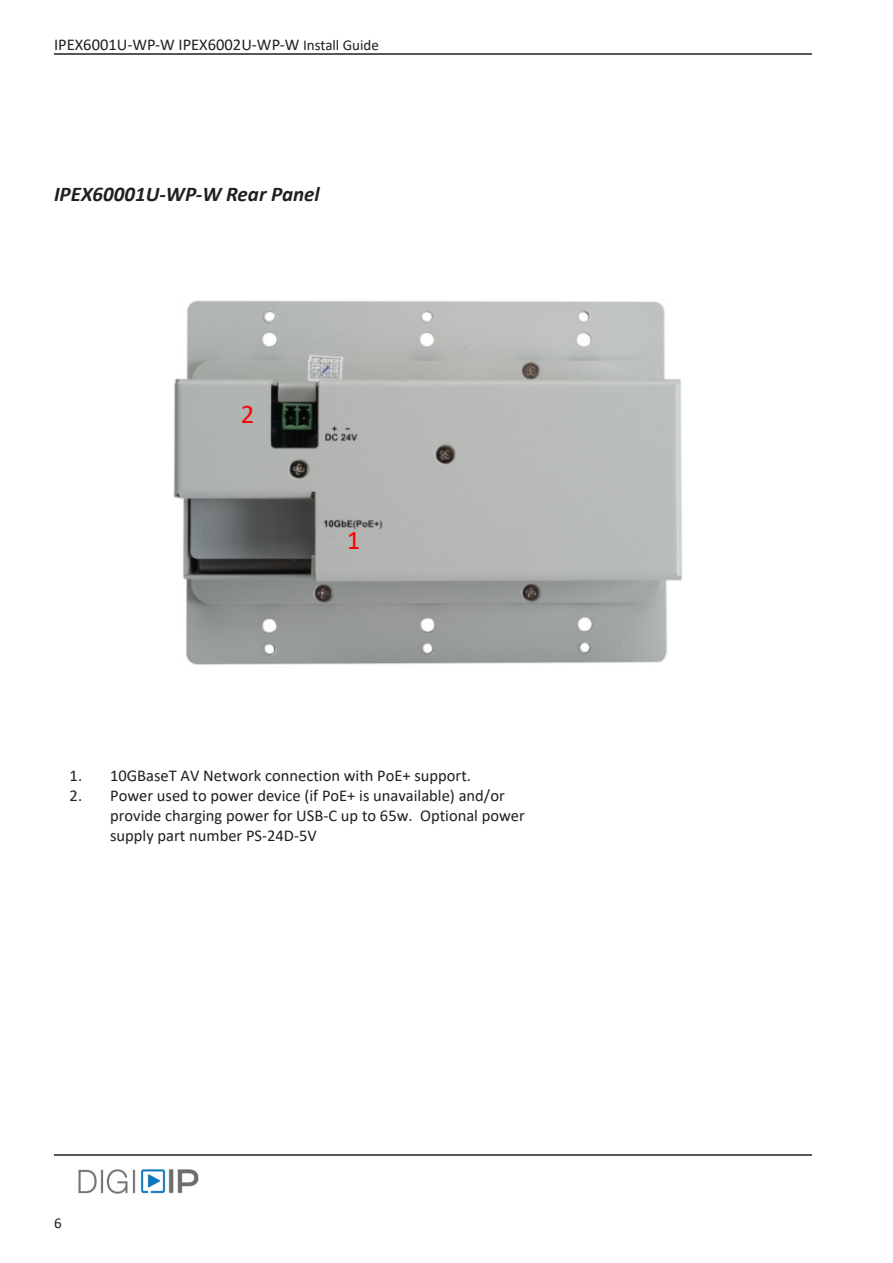
<style>
.page{position:relative;width:893px;height:1263px;background:#fff}
.page>*{position:absolute;margin:0;border:0;box-sizing:border-box;transform-origin:0 0}
.t1{font:27px "Calibri";color:#f00}
.Sub_Heading_1{font:italic 700 21px "Calibri";color:#231f20}
.t2{font:16.5px/19.8px "Calibri";color:#231f20}
.t3{font:15px "Calibri";color:#231f20}
.s1{font-size:15px}
</style>
<div class="page">
<hr style="left:54px;top:53px;width:758px;height:2px;background:#231f20">
<hr style="left:54px;top:1154px;width:758px;height:2px;background:#231f20">
<img style="left:78px;top:1169px;width:121px;height:25px">
<img style="left:173px;top:300px;width:509px;height:365px">
<p class="t2" style="left:54px;top:35px;width:326px">IPEX6001U-WP-W IPEX6002U-WP-W <span class="s1">Install Guide</span></p>
<p class="Sub_Heading_1" style="left:54px;top:179px;width:267px">IPEX60001U-WP-W Rear Panel</p>
<h1 class="t1" style="left:241px;top:395px;width:15px">2</h1>
<h1 class="t1" style="left:347px;top:521px;width:15px">1</h1>
<p class="t2" style="left:70px;top:765px;width:403px">1. 10GBaseT AV Network connection with PoE+ support.</p>
<p class="t2" style="left:110px;top:785px;width:416px;text-indent:-41px">2. Power used to power device (if PoE+ is unavailable) and/or provide charging power for USB-C up to 65w. Optional power supply part number PS-24D-5V</p>
<p class="t3" style="left:54px;top:1212px;width:9px">6</p>
</div>
